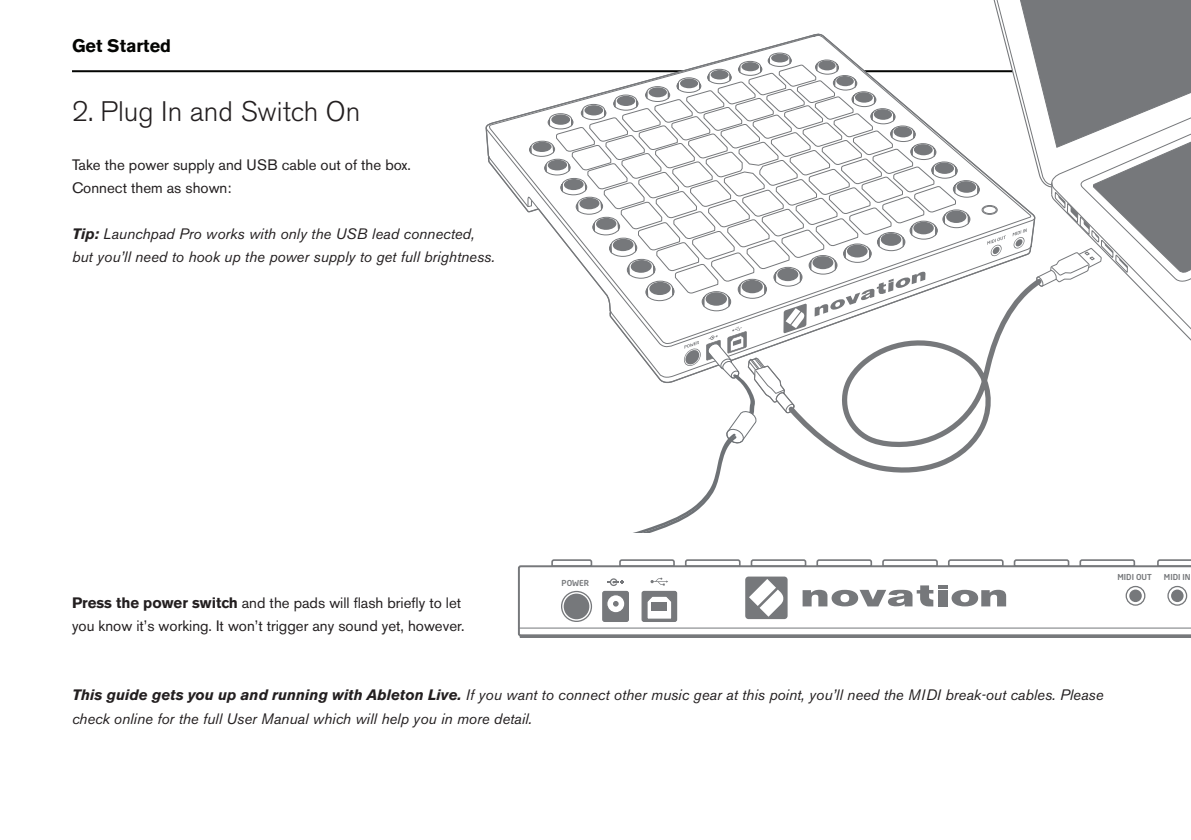
<style>
.page{position:relative;width:1191px;height:840px;background:#fff}
.page>*{position:absolute;margin:0;border:0;box-sizing:border-box;transform-origin:0 0}
.t1{font:300 28px "Akzidenz Grotesk BE";color:#231f20}
.t2{font:700 18px "Akzidenz Grotesk BE";color:#040503}
.t3{font:italic 15px/23px "Akzidenz Grotesk BE";color:#231f20}
.t4{font:15px/23px "Akzidenz Grotesk BE";color:#231f20}
.t5{font:500 8.2px "Neo Sans";color:#76787b}
.s1{font-weight:700}
</style>
<div class="page">
<hr style="left:72px;top:70px;width:1119px;height:2px;background:#040503">
<svg style="left:987px;top:0;width:204px;height:341px"></svg>
<svg style="left:467px;top:33px;width:513px;height:499px"></svg>
<svg style="left:784px;top:274px;width:262px;height:203px"></svg>
<svg style="left:518px;top:565px;width:673px;height:71px"></svg>
<svg style="left:550px;top:559px;width:43px;height:8px"></svg>
<svg style="left:618px;top:559px;width:57px;height:8px"></svg>
<svg style="left:684px;top:559px;width:57px;height:8px"></svg>
<svg style="left:750px;top:559px;width:57px;height:8px"></svg>
<svg style="left:815px;top:559px;width:58px;height:8px"></svg>
<svg style="left:881px;top:559px;width:57px;height:8px"></svg>
<svg style="left:947px;top:559px;width:57px;height:8px"></svg>
<svg style="left:1013px;top:559px;width:57px;height:8px"></svg>
<svg style="left:1078px;top:559px;width:58px;height:8px"></svg>
<svg style="left:1156px;top:559px;width:35px;height:8px"></svg>
<hr style="left:518px;top:627px;width:673px;height:1px;background:#76787b">
<svg style="left:520px;top:634px;width:671px;height:3px;background:#858689"></svg>
<div style="left:561px;top:590px;width:31px;height:31px;border:1px solid #76787b;border-radius:50%"></div>
<div style="left:563px;top:593px;width:26px;height:26px;background:#76787b;border-radius:50%"></div>
<div style="left:1125px;top:585px;width:20px;height:20px;border:1px solid #76787b;border-radius:50%"></div>
<div style="left:1167px;top:585px;width:20px;height:20px;border:1px solid #76787b;border-radius:50%"></div>
<div style="left:1171px;top:589px;width:12px;height:12px;background:#76787b;border-radius:50%"></div>
<div style="left:1129px;top:589px;width:12px;height:12px;background:#76787b;border-radius:50%"></div>
<svg style="left:641px;top:577px;width:37px;height:45px"></svg>
<svg style="left:601px;top:578px;width:28px;height:44px"></svg>
<svg style="left:745px;top:576px;width:42px;height:42px"></svg>
<svg style="left:802px;top:584px;width:204px;height:22px"></svg>
<p class="t2" style="left:72px;top:35px;width:100px">Get Started</p>
<h1 class="t1" style="left:72px;top:96px;width:290px">2. Plug In and Switch On</h1>
<p class="t4" style="left:72px;top:153px;width:340px">Take the power supply and USB cable out of the box.<br>Connect them as shown:</p>
<p class="t3" style="left:72px;top:222px;width:424px"><span class="s1">Tip:</span> Launchpad Pro works with only the USB lead connected, but you’ll need to hook up the power supply to get full brightness.</p>
<p class="t4" style="left:72px;top:590px;width:394px"><span class="s1">Press the power switch</span> and the pads will flash briefly to let you know it’s working. It won’t trigger any sound yet, however.</p>
<p class="t5" style="left:561px;top:578px;width:29px">POWER</p>
<p class="t5" style="left:1117px;top:573px;width:36px">MIDI OUT</p>
<p class="t5" style="left:1164px;top:573px;width:28px">MIDI IN</p>
<p class="t3" style="left:72px;top:682px;width:1033px;line-height:24px"><span class="s1">This guide gets you up and running with Ableton Live.</span> If you want to connect other music gear at this point, you’ll need the MIDI break-out cables. Please check online for the full User Manual which will help you in more detail.</p>
</div>
